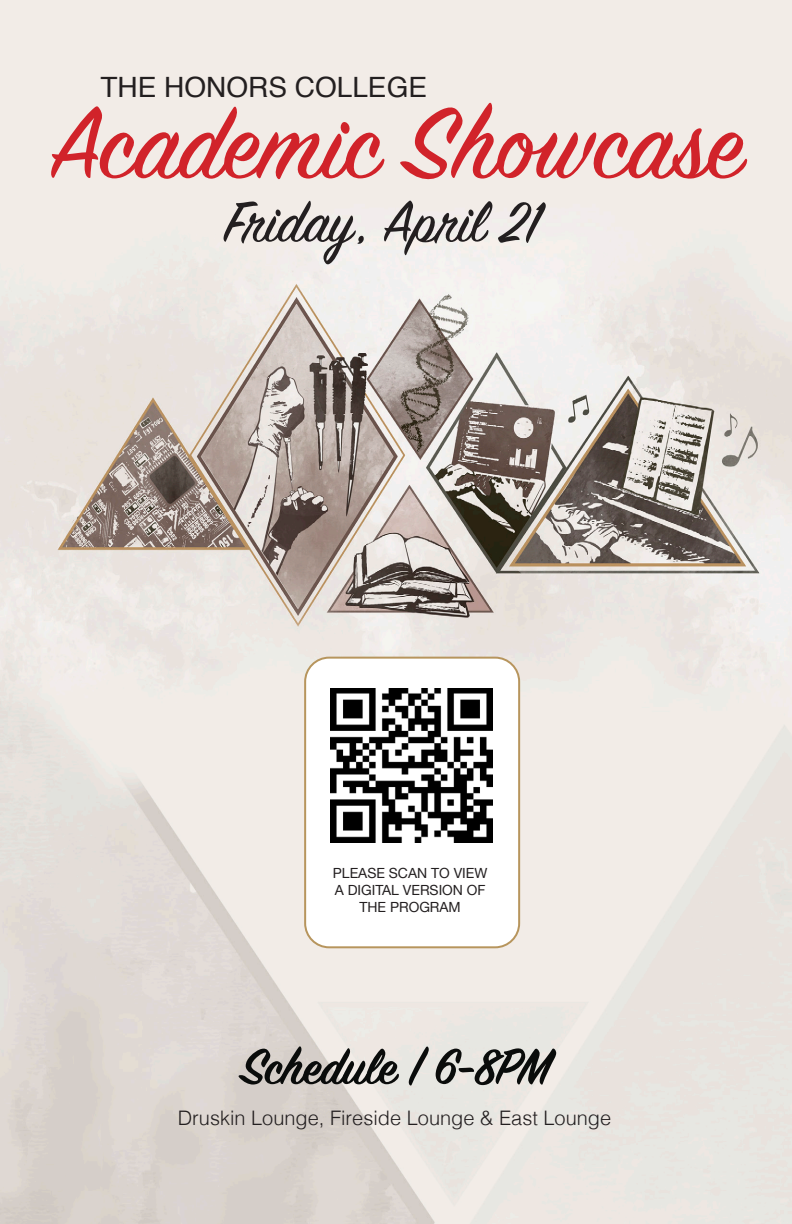
<style>
.page{position:relative;width:792px;height:1224px;background:#fff}
.page>*{position:absolute;margin:0;border:0;box-sizing:border-box;transform-origin:0 0}
.t1{font:112px "Sign Painter House Script";color:#d1232a}
.t2{font:64px "Sign Painter House Script";color:#231f20}
.t3{font:600 56px "Sign Painter House Script";color:#0a0c0b}
.t4{font:28px "Helvetica";color:#231f20}
.t5{font:300 20px "Helvetica";color:#231f20}
.t6{font:14px/16.8px "Helvetica Neue";color:#231f20;text-align:center}
</style>
<div class="page">
<img style="left:0;top:0;width:792px;height:1224px">
<div style="left:305px;top:658px;width:214px;height:289px;background:#fff;border-radius:24px"></div>
<div style="left:304px;top:657px;width:216px;height:291px;border:2px solid #b7955d;border-radius:24px"></div>
<img style="left:330px;top:688px;width:163px;height:155px">
<p class="t4" style="left:100px;top:66px;width:328px">THE HONORS COLLEGE</p>
<p class="t1" style="left:50px;top:75px;width:695px">Academic Showcase</p>
<p class="t2" style="left:225px;top:182px;width:317px">Friday, April 21</p>
<p class="t6" style="left:333px;top:866px;width:156px">PLEASE SCAN TO VIEW<br>A DIGITAL VERSION OF<br>THE PROGRAM</p>
<p class="t3" style="left:241px;top:1033px;width:311px">Schedule | 6-8PM</p>
<p class="t5" style="left:178px;top:1101px;width:435px">Druskin Lounge, Fireside Lounge &amp; East Lounge</p>
</div>
